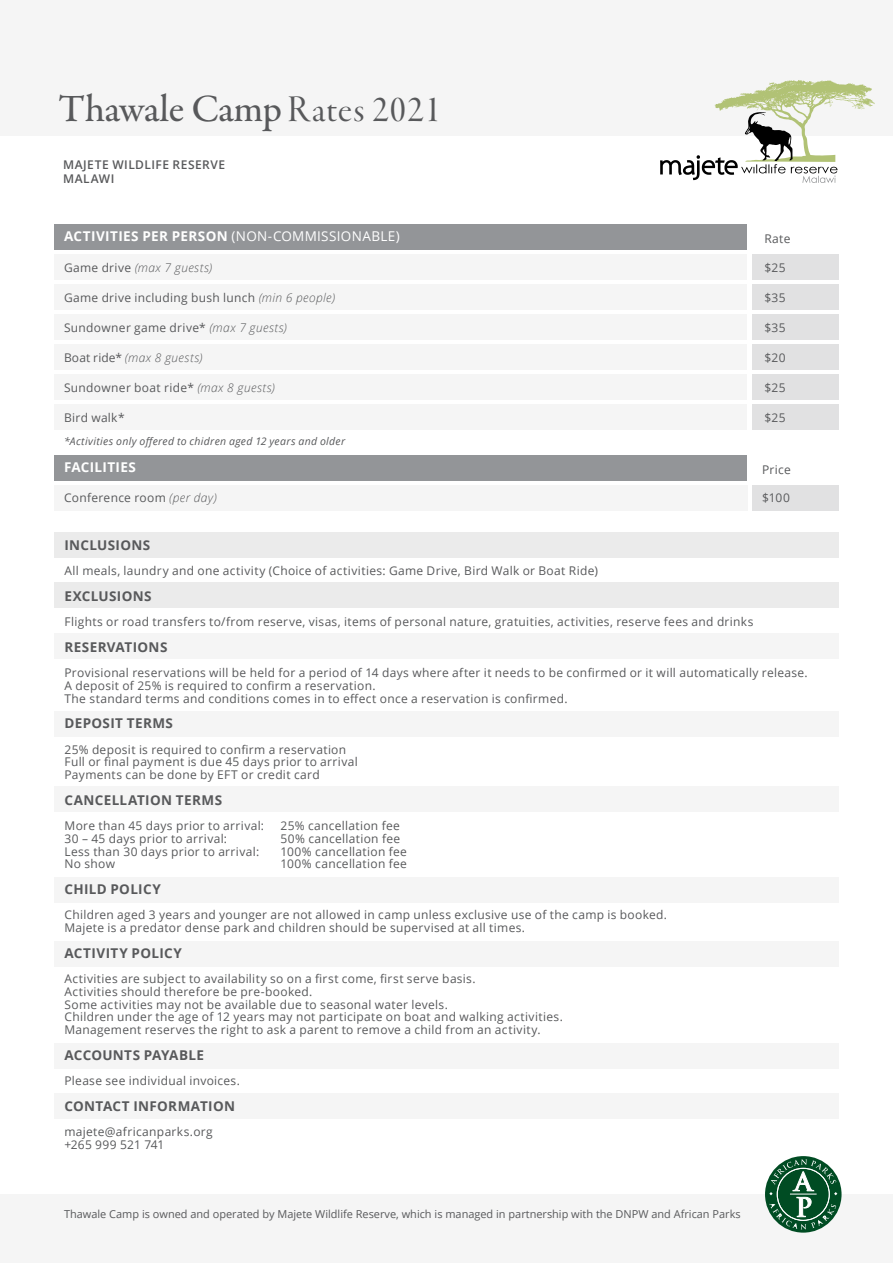
<style>
.page{position:relative;width:893px;height:1263px;background:#fff}
.page>*{position:absolute;margin:0;border:0;box-sizing:border-box;transform-origin:0 0}
.t1{font:500 39px "Garamond Premr Pro";letter-spacing:-.02em;color:#58595b}
.t2{font:700 13.5px "Open Sans";letter-spacing:.025em;color:#58595b}
.t3{font:13.5px "Open Sans";letter-spacing:.025em;color:#fff}
.t4{font:700 13.5px "Open Sans";letter-spacing:.02em;color:#fff}
.t5{font:12px/12.8px "Open Sans";letter-spacing:.025em;color:#58595b}
.t6{font:italic 300 12px "Open Sans";letter-spacing:.035em;color:#58595b}
.t7{font:600 12px/14.4px "Open Sans";letter-spacing:.045em;color:#58595b}
.t8{font:10.95px "Open Sans";color:#58595b}
.t9{font:italic 10.5px "Open Sans";letter-spacing:.03em;color:#58595b}
.s1{font-family:"Garamond Premr Pro Disp";font-weight:400}
.s2{font-weight:700}
.s3{font-weight:400;font-style:normal}
.s4{font-weight:300;font-style:italic}
</style>
<div class="page">
<div style="left:54px;top:224px;width:692px;height:26px;background:#939598"></div>
<div style="left:54px;top:1092px;width:785px;height:26px;background:#f5f5f5"></div>
<div style="left:54px;top:1043px;width:785px;height:26px;background:#f5f5f5"></div>
<div style="left:54px;top:941px;width:785px;height:26px;background:#f5f5f5"></div>
<div style="left:54px;top:876px;width:785px;height:26px;background:#f5f5f5"></div>
<div style="left:54px;top:786px;width:785px;height:26px;background:#f5f5f5"></div>
<div style="left:54px;top:711px;width:785px;height:26px;background:#f5f5f5"></div>
<div style="left:54px;top:633px;width:785px;height:26px;background:#f5f5f5"></div>
<div style="left:54px;top:582px;width:785px;height:26px;background:#ebebeb"></div>
<div style="left:54px;top:532px;width:785px;height:25px;background:#ebebeb"></div>
<div style="left:54px;top:314px;width:692px;height:26px;background:#f5f5f5"></div>
<div style="left:54px;top:344px;width:692px;height:26px;background:#f5f5f5"></div>
<div style="left:54px;top:374px;width:692px;height:26px;background:#f5f5f5"></div>
<div style="left:54px;top:254px;width:692px;height:26px;background:#f5f5f5"></div>
<div style="left:752px;top:254px;width:87px;height:26px;background:#e1e1e2"></div>
<div style="left:752px;top:314px;width:87px;height:26px;background:#e1e1e2"></div>
<div style="left:752px;top:344px;width:87px;height:26px;background:#e1e1e2"></div>
<div style="left:752px;top:374px;width:87px;height:26px;background:#e1e1e2"></div>
<div style="left:0;top:0;width:893px;height:136px;background:#f5f5f5"></div>
<svg style="left:660px;top:80px;width:215px;height:103px"></svg>
<div style="left:0;top:1194px;width:893px;height:69px;background:#f5f5f5"></div>
<div style="left:765px;top:1156px;width:76px;height:76px;background:#004c23;border-radius:50%"></div>
<svg style="left:769px;top:1159px;width:68px;height:70px"></svg>
<div style="left:54px;top:404px;width:692px;height:26px;background:#f5f5f5"></div>
<div style="left:752px;top:404px;width:87px;height:26px;background:#e1e1e2"></div>
<div style="left:54px;top:455px;width:692px;height:26px;background:#939598"></div>
<div style="left:54px;top:485px;width:693px;height:26px;background:#f5f5f5"></div>
<div style="left:752px;top:485px;width:87px;height:26px;background:#e1e1e2"></div>
<div style="left:54px;top:284px;width:692px;height:26px;background:#f5f5f5"></div>
<div style="left:752px;top:284px;width:87px;height:26px;background:#e1e1e2"></div>
<h1 class="t1" style="left:59px;top:85px;width:384px">Thawale Camp <span class="s1">Rates 2021</span></h1>
<p class="t7" style="left:63px;top:157px;width:164px">MAJETE WILDLIFE RESERVE<br>MALAWI</p>
<p class="t3" style="left:64px;top:227px;width:337px"><span class="s2">ACTIVITIES PER PERSON</span> (NON-COMMISSIONABLE)</p>
<p class="t5" style="left:764px;top:232px;width:28px">Rate</p>
<p class="t6" style="left:64px;top:259px;width:150px"><span class="s3">Game drive</span> (max 7 guests)</p>
<p class="t5" style="left:764px;top:261px;width:23px">$25</p>
<p class="t5" style="left:64px;top:291px;width:273px">Game drive including bush lunch <span class="s4">(min 6 people)</span></p>
<p class="t5" style="left:764px;top:291px;width:23px">$35</p>
<p class="t5" style="left:64px;top:321px;width:224px">Sundowner game drive* <span class="s4">(max 7 guests)</span></p>
<p class="t6" style="left:64px;top:349px;width:140px"><span class="s3">Boat ride*</span> (max 8 guests)</p>
<p class="t5" style="left:64px;top:380px;width:212px">Sundowner boat ride* <span class="s4">(max 8 guests)</span></p>
<p class="t5" style="left:764px;top:321px;width:23px">$35</p>
<p class="t5" style="left:764px;top:351px;width:23px">$20</p>
<p class="t5" style="left:764px;top:380px;width:23px">$25</p>
<p class="t5" style="left:64px;top:410px;width:62px">Bird walk*</p>
<p class="t5" style="left:764px;top:410px;width:23px">$25</p>
<p class="t9" style="left:64px;top:434px;width:283px">*Activities only offered to chidren aged 12 years and older</p>
<p class="t4" style="left:64px;top:457px;width:73px">FACILITIES</p>
<p class="t5" style="left:762px;top:463px;width:30px">Price</p>
<p class="t5" style="left:64px;top:491px;width:154px">Conference room <span class="s4">(per day)</span></p>
<p class="t5" style="left:762px;top:491px;width:29px">$100</p>
<p class="t2" style="left:64px;top:535px;width:87px">INCLUSIONS</p>
<p class="t5" style="left:64px;top:564px;width:535px">All meals, laundry and one activity (Choice of activities: Game Drive, Bird Walk or Boat Ride)</p>
<p class="t2" style="left:64px;top:586px;width:89px">EXCLUSIONS</p>
<p class="t5" style="left:64px;top:615px;width:690px">Flights or road transfers to/from reserve, visas, items of personal nature, gratuities, activities, reserve fees and drinks</p>
<p class="t2" style="left:64px;top:637px;width:105px">RESERVATIONS</p>
<p class="t5" style="left:64px;top:666px;width:745px">Provisional reservations will be held for a period of 14 days where after it needs to be confirmed or it will automatically release.<br>A deposit of 25% is required to confirm a reservation.<br>The standard terms and conditions comes in to effect once a reservation is confirmed.</p>
<p class="t2" style="left:64px;top:714px;width:110px">DEPOSIT TERMS</p>
<p class="t5" style="left:64px;top:743px;width:295px">25% deposit is required to confirm a reservation<br>Full or final payment is due 45 days prior to arrival<br>Payments can be done by EFT or credit card</p>
<p class="t2" style="left:64px;top:790px;width:159px">CANCELLATION TERMS</p>
<p class="t5" style="left:64px;top:819px;width:201px">More than 45 days prior to arrival:</p>
<p class="t5" style="left:280px;top:819px;width:121px">25% cancellation fee</p>
<p class="t5" style="left:64px;top:832px;width:164px">30 – 45 days prior to arrival:</p>
<p class="t5" style="left:280px;top:832px;width:121px">50% cancellation fee</p>
<p class="t5" style="left:64px;top:845px;width:196px">Less than 30 days prior to arrival:</p>
<p class="t5" style="left:280px;top:845px;width:128px">100% cancellation fee</p>
<p class="t5" style="left:64px;top:857px;width:52px">No show</p>
<p class="t5" style="left:280px;top:857px;width:128px">100% cancellation fee</p>
<p class="t2" style="left:64px;top:879px;width:98px">CHILD POLICY</p>
<p class="t5" style="left:64px;top:908px;width:604px">Children aged 3 years and younger are not allowed in camp unless exclusive use of the camp is booked.<br>Majete is a predator dense park and children should be supervised at all times.</p>
<p class="t2" style="left:64px;top:943px;width:119px">ACTIVITY POLICY</p>
<p class="t5" style="left:64px;top:972px;width:500px">Activities are subject to availability so on a first come, first serve basis.<br>Activities should therefore be pre-booked.<br>Some activities may not be available due to seasonal water levels.<br>Children under the age of 12 years may not participate on boat and walking activities.<br>Management reserves the right to ask a parent to remove a child from an activity.</p>
<p class="t2" style="left:64px;top:1045px;width:141px">ACCOUNTS PAYABLE</p>
<p class="t5" style="left:64px;top:1074px;width:177px">Please see individual invoices.</p>
<p class="t2" style="left:64px;top:1096px;width:172px">CONTACT INFORMATION</p>
<p class="t5" style="left:64px;top:1125px;width:150px">majete@africanparks.org +265 999 521 741</p>
<p class="t8" style="left:64px;top:1207px;width:678px">Thawale Camp is owned and operated by Majete Wildlife Reserve, which is managed in partnership with the DNPW and African Parks</p>
</div>
